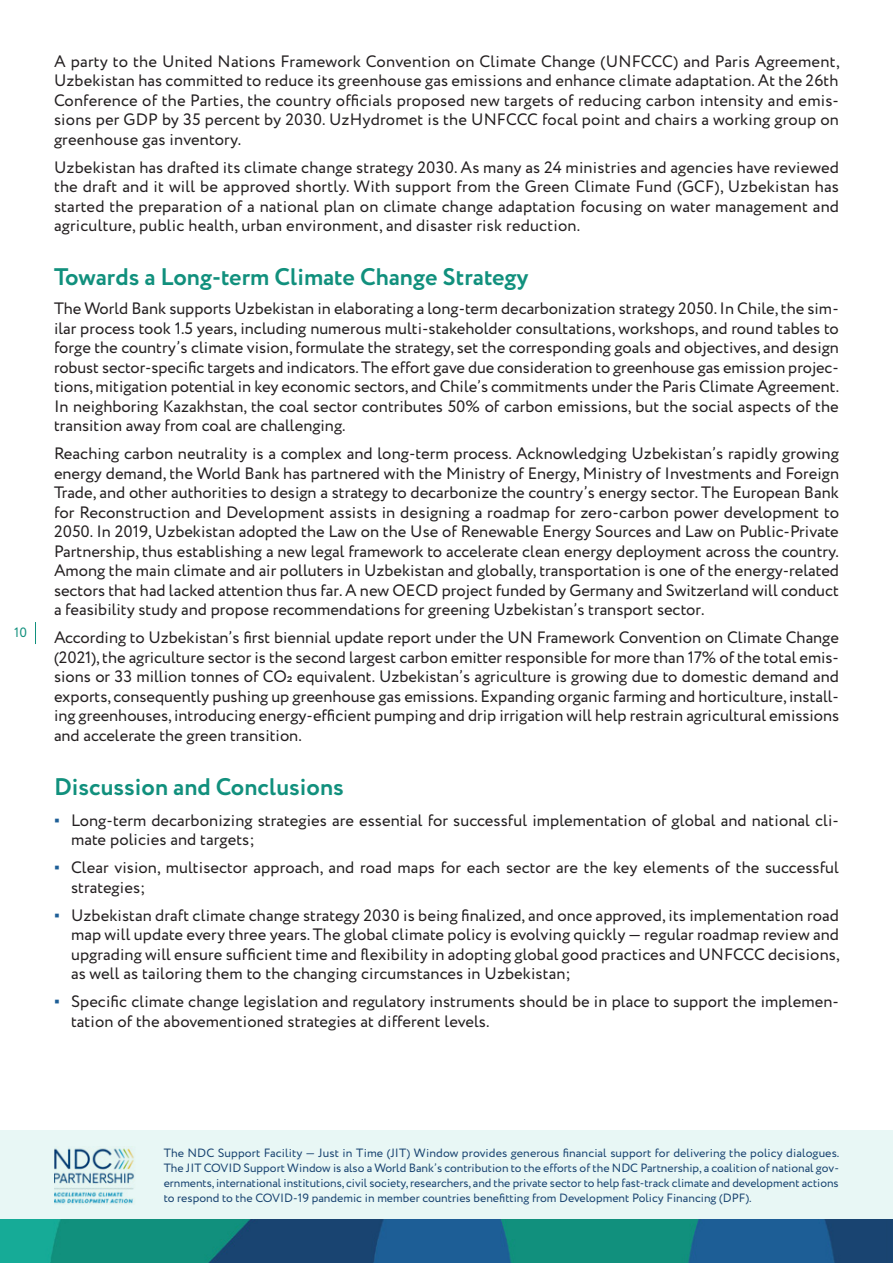
<style>
.page{position:relative;width:893px;height:1263px;background:#fff}
.page>*{position:absolute;margin:0;border:0;box-sizing:border-box;transform-origin:0 0}
.subtitle{font:700 24px "Circe";color:#11907d}
.text{font:16.5px/19.5px "Circe";letter-spacing:.005em;color:#231f20;text-align:justify}
.t1{font:13.5px "Circe";color:#11907d}
.text-2{font:12px/15px "Circe";color:#194471;text-align:justify}
.s1{font-family:"Arial Narrow";color:#1d5e96}
</style>
<div class="page">
<svg style="left:35px;top:622px;width:1px;height:22px"></svg>
<img style="left:0;top:1218px;width:893px;height:45px">
<div style="left:0;top:1130px;width:893px;height:88px;background:#e8f7f5"></div>
<img style="left:54px;top:1148px;width:81px;height:56px">
<p class="t1" style="left:14px;top:623px;width:14px">10</p>
<p class="text" style="left:54px;top:52px;width:787px">A party to the United Nations Framework Convention on Climate Change (UNFCCC) and Paris Agreement, Uzbekistan has committed to reduce its greenhouse gas emissions and enhance climate adaptation. At the 26th Conference of the Parties, the country officials proposed new targets of reducing carbon intensity and emis&shy;sions per GDP by 35 percent by 2030. UzHydromet is the UNFCCC focal point and chairs a working group on greenhouse gas inventory.</p>
<p class="text" style="left:54px;top:158px;width:787px">Uzbekistan has drafted its climate change strategy 2030. As many as 24 ministries and agencies have reviewed the draft and it will be approved shortly. With support from the Green Climate Fund (GCF), Uzbekistan has started the preparation of a national plan on climate change adaptation focusing on water management and agriculture, public health, urban environment, and disaster risk reduction.</p>
<p class="subtitle" style="left:54px;top:261px;width:476px">Towards a Long-term Climate Change Strategy</p>
<p class="text" style="left:54px;top:300px;width:787px">The World Bank supports Uzbekistan in elaborating a long-term decarbonization strategy 2050. In Chile, the sim&shy;ilar process took 1.5 years, including numerous multi-stakeholder consultations, workshops, and round tables to forge the country’s climate vision, formulate the strategy, set the corresponding goals and objectives, and design robust sector-specific targets and indicators. The effort gave due consideration to greenhouse gas emission projec&shy;tions, mitigation potential in key economic sectors, and Chile’s commitments under the Paris Climate Agreement.<br>In neighboring Kazakhstan, the coal sector contributes 50% of carbon emissions, but the social aspects of the transition away from coal are challenging.</p>
<p class="text" style="left:54px;top:445px;width:787px">Reaching carbon neutrality is a complex and long-term process. Acknowledging Uzbekistan’s rapidly growing energy demand, the World Bank has partnered with the Ministry of Energy, Ministry of Investments and Foreign Trade, and other authorities to design a strategy to decarbonize the country’s energy sector. The European Bank for Reconstruction and Development assists in designing a roadmap for zero-carbon power development to 2050. In 2019, Uzbekistan adopted the Law on the Use of Renewable Energy Sources and Law on Public-Private Partnership, thus establishing a new legal framework to accelerate clean energy deployment across the country.<br>Among the main climate and air polluters in Uzbekistan and globally, transportation is one of the energy-related sectors that had lacked attention thus far. A new OECD project funded by Germany and Switzerland will conduct a feasibility study and propose recommendations for greening Uzbekistan’s transport sector.</p>
<p class="text" style="left:54px;top:629px;width:787px">According to Uzbekistan’s first biennial update report under the UN Framework Convention on Climate Change (2021), the agriculture sector is the second largest carbon emitter responsible for more than 17% of the total emis&shy;sions or 33 million tonnes of CO₂ equivalent. Uzbekistan’s agriculture is growing due to domestic demand and exports, consequently pushing up greenhouse gas emissions. Expanding organic farming and horticulture, install&shy;ing greenhouses, introducing energy-efficient pumping and drip irrigation will help restrain agricultural emissions and accelerate the green transition.</p>
<p class="subtitle" style="left:54px;top:771px;width:291px">Discussion and Conclusions</p>
<p class="text" style="left:71px;top:811px;width:769px;text-indent:-17px"><span class="s1">▪</span> Long-term decarbonizing strategies are essential for successful implementation of global and national cli&shy;mate policies and targets;</p>
<p class="text" style="left:71px;top:858px;width:769px;text-indent:-17px"><span class="s1">▪</span> Clear vision, multisector approach, and road maps for each sector are the key elements of the successful strategies;</p>
<p class="text" style="left:71px;top:906px;width:770px;text-indent:-17px"><span class="s1">▪</span> Uzbekistan draft climate change strategy 2030 is being finalized, and once approved, its implementation road map will update every three years. The global climate policy is evolving quickly — regular roadmap review and upgrading will ensure sufficient time and flexibility in adopting global good practices and UNFCCC decisions, as well as tailoring them to the changing circumstances in Uzbekistan;</p>
<p class="text" style="left:71px;top:992px;width:769px;text-indent:-17px"><span class="s1">▪</span> Specific climate change legislation and regulatory instruments should be in place to support the implemen&shy;tation of the abovementioned strategies at different levels.</p>
<p class="text-2" style="left:164px;top:1145px;width:677px">The NDC Support Facility — Just in Time (JIT) Window provides generous financial support for delivering the policy dialogues.<br>The JIT COVID Support Window is also a World Bank’s contribution to the efforts of the NDC Partnership, a coalition of national gov&shy;ernments, international institutions, civil society, researchers, and the private sector to help fast-track climate and development actions to respond to the COVID-19 pandemic in member countries benefitting from Development Policy Financing (DPF).</p>
</div>
